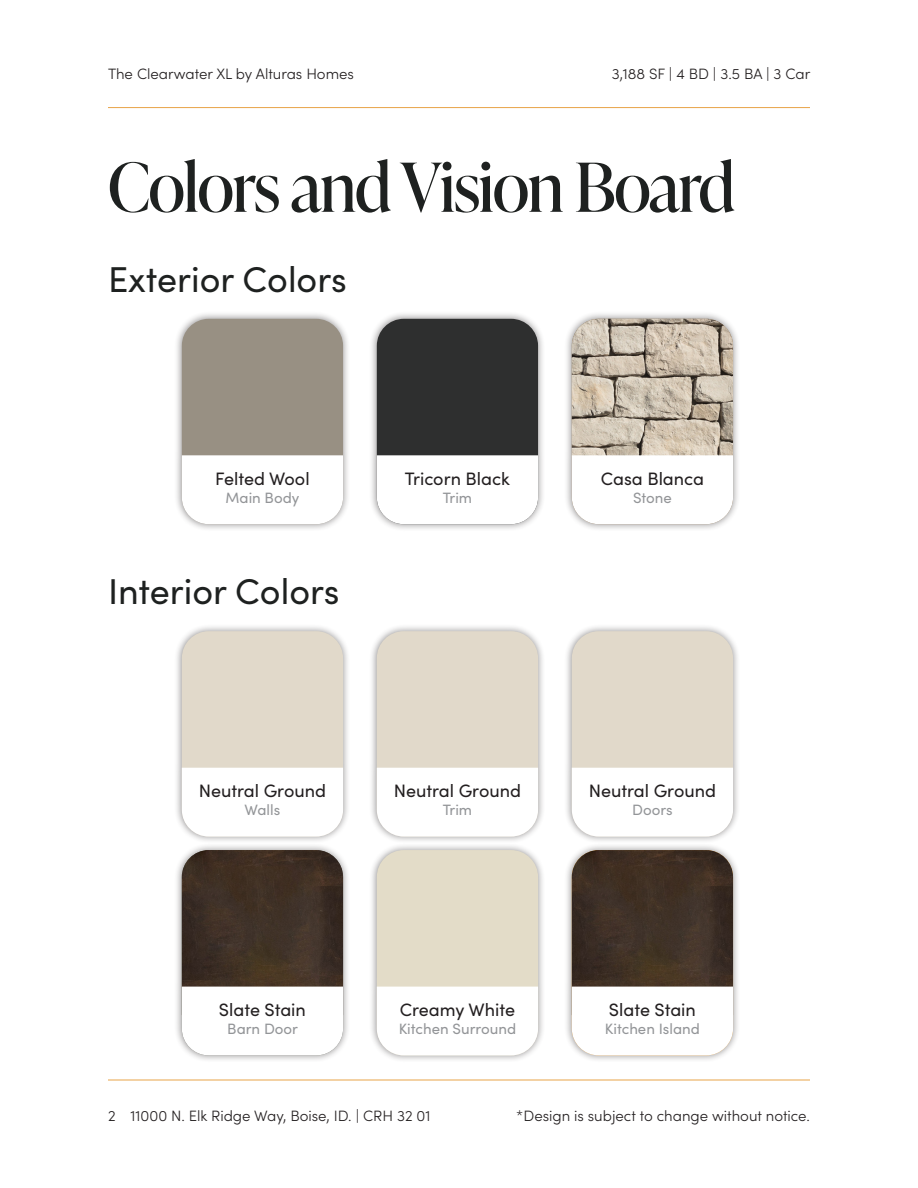
<style>
.page{position:relative;width:918px;height:1188px;background:#fff}
.page>*{position:absolute;margin:0;border:0;box-sizing:border-box;transform-origin:0 0}
.Header_1{font:67.5px "Ivy Presto Display";letter-spacing:-.02em;color:#1e2120}
.Subhead_1{font:36px "Sofia Pro";color:#1e2120}
.Color_Name{font:18px "Sofia Pro";color:#231f20}
.t1{font:300 15px "Sofia Pro";color:#231f20}
.Color_Location{font:15px "Sofia Pro";color:#939598}
</style>
<div class="page">
<hr style="left:108px;top:107px;width:702px;height:1px;background:#e8a448">
<hr style="left:108px;top:1080px;width:702px;height:1px;background:#e8a448">
<div style="left:564px;top:311px;width:177px;height:221px;background:#231f20;opacity:.5"></div>
<img style="left:572px;top:319px;width:161px;height:136px">
<svg style="left:572px;top:455px;width:161px;height:69px"></svg>
<div style="left:369px;top:311px;width:177px;height:221px;background:#231f20;opacity:.5"></div>
<div style="left:377px;top:319px;width:161px;height:205px;background:#2e2f2f;border-radius:27px"></div>
<div style="left:377px;top:455px;width:161px;height:69px;background:#fff"></div>
<div style="left:174px;top:311px;width:177px;height:221px;background:#231f20;opacity:.5"></div>
<div style="left:182px;top:319px;width:161px;height:205px;background:#989083;border-radius:27px"></div>
<div style="left:182px;top:455px;width:161px;height:69px;background:#fff"></div>
<div style="left:564px;top:623px;width:177px;height:221px;background:#231f20;opacity:.5"></div>
<div style="left:572px;top:631px;width:161px;height:206px;background:#e1d9ca;border-radius:27px"></div>
<div style="left:572px;top:768px;width:161px;height:69px;background:#fff"></div>
<div style="left:174px;top:842px;width:177px;height:221px;background:#231f20;opacity:.5"></div>
<img style="left:182px;top:850px;width:161px;height:137px">
<svg style="left:182px;top:987px;width:161px;height:68px"></svg>
<div style="left:369px;top:623px;width:177px;height:221px;background:#231f20;opacity:.5"></div>
<div style="left:377px;top:631px;width:161px;height:206px;background:#e1d9ca;border-radius:27px"></div>
<div style="left:377px;top:768px;width:161px;height:69px;background:#fff"></div>
<div style="left:174px;top:623px;width:177px;height:221px;background:#231f20;opacity:.5"></div>
<div style="left:182px;top:631px;width:161px;height:206px;background:#e1d9ca;border-radius:27px"></div>
<div style="left:182px;top:768px;width:161px;height:69px;background:#fff"></div>
<div style="left:369px;top:842px;width:177px;height:221px;background:#231f20;opacity:.5"></div>
<div style="left:377px;top:850px;width:161px;height:205px;background:#e3dcc8;border-radius:27px"></div>
<div style="left:377px;top:987px;width:161px;height:68px;background:#fff"></div>
<div style="left:564px;top:842px;width:177px;height:221px;background:#231f20;opacity:.5"></div>
<img style="left:572px;top:850px;width:161px;height:137px">
<svg style="left:572px;top:987px;width:161px;height:68px"></svg>
<p class="t1" style="left:108px;top:63px;width:248px">The Clearwater XL by Alturas Homes</p>
<p class="t1" style="left:612px;top:63px;width:200px">3,188 SF | 4 BD | 3.5 BA | 3 Car</p>
<p class="Header_1" style="left:108px;top:139px;width:629px">Colors and Vision Board</p>
<p class="Subhead_1" style="left:108px;top:253px;width:240px">Exterior Colors</p>
<p class="Color_Name" style="left:215px;top:465px;width:96px">Felted Wool</p>
<p class="Color_Location" style="left:225px;top:486px;width:75px">Main Body</p>
<p class="Subhead_1" style="left:108px;top:565px;width:233px">Interior Colors</p>
<p class="Color_Name" style="left:405px;top:465px;width:107px">Tricorn Black</p>
<p class="Color_Location" style="left:443px;top:486px;width:31px">Trim</p>
<p class="Color_Name" style="left:601px;top:465px;width:105px">Casa Blanca</p>
<p class="Color_Location" style="left:633px;top:486px;width:40px">Stone</p>
<p class="Color_Name" style="left:199px;top:778px;width:129px">Neutral Ground</p>
<p class="Color_Location" style="left:245px;top:799px;width:37px">Walls</p>
<p class="Color_Name" style="left:394px;top:778px;width:129px">Neutral Ground</p>
<p class="Color_Location" style="left:443px;top:799px;width:31px">Trim</p>
<p class="Color_Name" style="left:589px;top:778px;width:129px">Neutral Ground</p>
<p class="Color_Location" style="left:632px;top:799px;width:42px">Doors</p>
<p class="Color_Name" style="left:219px;top:996px;width:88px">Slate Stain</p>
<p class="Color_Location" style="left:227px;top:1018px;width:72px">Barn Door</p>
<p class="Color_Name" style="left:400px;top:996px;width:117px">Creamy White</p>
<p class="Color_Location" style="left:399px;top:1018px;width:119px">Kitchen Surround</p>
<p class="Color_Name" style="left:609px;top:996px;width:88px">Slate Stain</p>
<p class="Color_Location" style="left:605px;top:1018px;width:96px">Kitchen Island</p>
<p class="t1" style="left:108px;top:1105px;width:324px">2 11000 N. Elk Ridge Way, Boise, ID. | CRH 32 01</p>
<p class="t1" style="left:516px;top:1105px;width:295px">*Design is subject to change without notice.</p>
</div>
